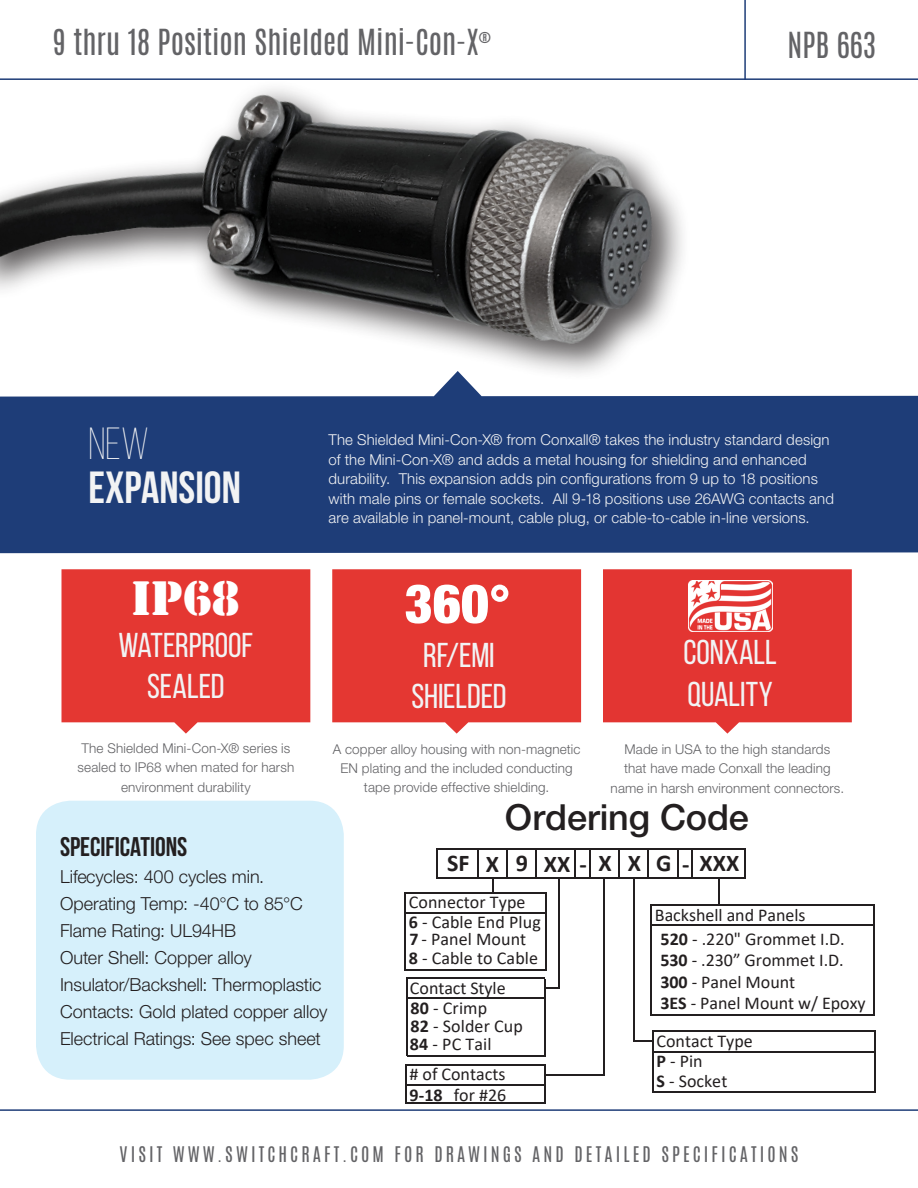
<style>
.page{position:relative;width:918px;height:1188px;background:#fff}
.page>*{position:absolute;margin:0;border:0;box-sizing:border-box;transform-origin:0 0}
.t1{font:900 condensed 54px "Helvetica Neue LT Std";color:#fff}
.DIV-1-About{font:700 45px "Bebas Neue";color:#f2f3f4}
.t2{font:45px "Stencil Std";color:#fff}
.DIV-1-About-2{font:300 45px "Bebas Neue";color:#f2f3f4}
.DIV-1-BT{font:500 36px "Helvetica Neue LT Std";letter-spacing:-.005em;color:#231f20}
.Box1-Title{font:34.5px "Bebas Neue";letter-spacing:-.005em;color:#f2f3f4}
.t3{font:30px "Antonio";color:#636366}
.DIV-1-BT-2{font:27px "Bebas Neue";color:#231f20}
.t4{font:700 24.15px "Calibri";color:#231f20}
.t5{font:18px/21.6px "Calibri";color:#231f20}
.DIV-1-BT-3{font:300 18px "Helvetica Neue LT Std";color:#231f20}
.t6{font:18px "Antonio";letter-spacing:.17em;color:#636366}
.t7{font:17.55px "Antonio";color:#636366}
.DIV-1-BT-4{font:300 15px/19.5px "Helvetica Neue LT Std";letter-spacing:.005em;color:#f2f3f4}
.DIV-1-BT-5{font:300 13.5px/19.5px "Helvetica Neue LT Std";letter-spacing:.01em;color:#636366;text-align:center}
.s1{font-weight:700}
</style>
<div class="page">
<img style="left:0;top:88px;width:683px;height:283px">
<hr style="left:0;top:78px;width:918px;height:2px;background:#1e3d78">
<hr style="left:0;top:1109px;width:918px;height:2px;background:#1e3d78">
<hr style="left:744px;top:0;width:2px;height:80px;background:#1e3d78">
<svg style="left:0;top:371px;width:918px;height:182px;background:#3c578a"></svg>
<svg style="left:61px;top:569px;width:249px;height:165px;background:#e54540"></svg>
<svg style="left:332px;top:569px;width:249px;height:165px;background:#e54440"></svg>
<svg style="left:603px;top:569px;width:249px;height:165px;background:#e54442"></svg>
<div style="left:36px;top:801px;width:308px;height:279px;background:#d6f0fb;border-radius:34px"></div>
<hr style="left:436px;top:849px;width:2px;height:30px;background:#231f20">
<svg style="left:677px;top:850px;width:1px;height:28px"></svg>
<hr style="left:406px;top:892px;width:141px;height:1px;background:#231f20">
<hr style="left:406px;top:912px;width:141px;height:1px;background:#231f20">
<hr style="left:405px;top:892px;width:1px;height:78px;background:#231f20">
<svg style="left:492px;top:879px;width:1px;height:13px"></svg>
<hr style="left:633px;top:878px;width:1px;height:164px;background:#231f20">
<hr style="left:477px;top:850px;width:2px;height:29px;background:#231f20">
<hr style="left:506px;top:850px;width:2px;height:29px;background:#231f20">
<svg style="left:536px;top:850px;width:1px;height:28px"></svg>
<hr style="left:574px;top:850px;width:2px;height:29px;background:#231f20">
<svg style="left:589px;top:850px;width:1px;height:28px"></svg>
<hr style="left:618px;top:850px;width:2px;height:29px;background:#231f20">
<svg style="left:648px;top:850px;width:1px;height:28px"></svg>
<hr style="left:652px;top:1031px;width:2px;height:62px;background:#231f20">
<hr style="left:691px;top:850px;width:2px;height:29px;background:#231f20">
<svg style="left:745px;top:850px;width:1px;height:28px"></svg>
<hr style="left:604px;top:879px;width:1px;height:197px;background:#231f20">
<hr style="left:406px;top:1064px;width:1px;height:40px;background:#231f20">
<svg style="left:718px;top:879px;width:1px;height:25px"></svg>
<hr style="left:651px;top:904px;width:1px;height:111px;background:#231f20">
<hr style="left:873px;top:906px;width:2px;height:108px;background:#231f20">
<hr style="left:874px;top:1032px;width:2px;height:61px;background:#231f20">
<hr style="left:545px;top:893px;width:2px;height:77px;background:#231f20">
<hr style="left:544px;top:1066px;width:2px;height:38px;background:#231f20">
<hr style="left:438px;top:849px;width:308px;height:1px;background:#231f20">
<hr style="left:438px;top:878px;width:308px;height:1px;background:#231f20">
<hr style="left:652px;top:904px;width:223px;height:2px;background:#231f20">
<hr style="left:652px;top:925px;width:223px;height:1px;background:#231f20">
<hr style="left:652px;top:1014px;width:223px;height:1px;background:#231f20">
<hr style="left:654px;top:1031px;width:222px;height:1px;background:#231f20">
<svg style="left:634px;top:1041px;width:18px;height:1px"></svg>
<hr style="left:654px;top:1051px;width:222px;height:1px;background:#231f20">
<hr style="left:654px;top:1091px;width:222px;height:2px;background:#231f20">
<hr style="left:406px;top:969px;width:141px;height:1px;background:#231f20">
<hr style="left:407px;top:1064px;width:139px;height:2px;background:#231f20">
<hr style="left:545px;top:1075px;width:58px;height:1px;background:#231f20">
<hr style="left:407px;top:1085px;width:139px;height:1px;background:#231f20">
<hr style="left:407px;top:1102px;width:139px;height:2px;background:#231f20">
<hr style="left:558px;top:879px;width:2px;height:110px;background:#231f20">
<hr style="left:406px;top:978px;width:1px;height:78px;background:#231f20">
<hr style="left:544px;top:979px;width:1px;height:77px;background:#231f20">
<hr style="left:407px;top:978px;width:138px;height:1px;background:#231f20">
<svg style="left:545px;top:988px;width:13px;height:1px"></svg>
<hr style="left:407px;top:998px;width:138px;height:1px;background:#231f20">
<hr style="left:407px;top:1055px;width:138px;height:1px;background:#231f20">
<img style="left:688px;top:580px;width:84px;height:51px">
<p class="t3" style="left:53px;top:20px;width:427px">9 thru 18 Position Shielded Mini-Con-X</p>
<p class="t3" style="left:788px;top:23px;width:90px">NPB 663</p>
<p class="t7" style="left:478px;top:24px;width:14px">®</p>
<p class="DIV-1-About-2" style="left:89px;top:420px;width:62px">NEW</p>
<p class="DIV-1-About" style="left:89px;top:463px;width:154px">EXPANSION</p>
<p class="t2" style="left:131px;top:569px;width:110px">IP68</p>
<p class="Box1-Title" style="left:119px;top:626px;width:136px">WATERPROOF</p>
<p class="Box1-Title" style="left:147px;top:668px;width:79px">SEALED</p>
<p class="DIV-1-BT-4" style="left:329px;top:430px;width:507px">The Shielded Mini-Con-X® from Conxall® takes the industry standard design of the Mini-Con-X® and adds a metal housing for shielding and enhanced durability. This expansion adds pin configurations from 9 up to 18 positions with male pins or female sockets. All 9-18 positions use 26AWG contacts and are available in panel-mount, cable plug, or cable-to-cable in-line versions.</p>
<p class="t1" style="left:405px;top:570px;width:107px">360°</p>
<p class="Box1-Title" style="left:423px;top:636px;width:73px">RF/EMI</p>
<p class="Box1-Title" style="left:411px;top:678px;width:97px">SHIELDED</p>
<p class="Box1-Title" style="left:683px;top:634px;width:95px">CONXALL</p>
<p class="Box1-Title" style="left:688px;top:675px;width:87px">Quality</p>
<p class="DIV-1-BT-5" style="left:77px;top:738px;width:218px">The Shielded Mini-Con-X® series is sealed to IP68 when mated for harsh environment durability</p>
<p class="DIV-1-BT-5" style="left:333px;top:739px;width:249px">A copper alloy housing with non-magnetic<br>EN plating and the included conducting tape provide effective shielding.</p>
<p class="DIV-1-BT-5" style="left:611px;top:739px;width:235px">Made in USA to the high standards<br>that have made Conxall the leading name in harsh environment connectors.</p>
<p class="DIV-1-BT-2" style="left:60px;top:832px;width:129px">SPECIFICATIONS</p>
<p class="DIV-1-BT-3" style="left:60px;top:866px;width:206px">Lifecycles: 400 cycles min.</p>
<p class="DIV-1-BT-3" style="left:60px;top:893px;width:244px">Operating Temp: -40°C to 85°C</p>
<p class="DIV-1-BT-3" style="left:60px;top:920px;width:178px">Flame Rating: UL94HB</p>
<p class="DIV-1-BT-3" style="left:60px;top:947px;width:193px">Outer Shell: Copper alloy</p>
<p class="DIV-1-BT-3" style="left:60px;top:974px;width:263px">Insulator/Backshell: Thermoplastic</p>
<p class="DIV-1-BT-3" style="left:60px;top:1001px;width:269px">Contacts: Gold plated copper alloy</p>
<p class="DIV-1-BT-3" style="left:60px;top:1028px;width:262px">Electrical Ratings: See spec sheet</p>
<p class="DIV-1-BT" style="left:505px;top:796px;width:245px">Ordering Code</p>
<p class="t4" style="left:447px;top:846px;width:24px">SF</p>
<p class="t4" style="left:516px;top:846px;width:14px">9</p>
<p class="t4" style="left:599px;top:846px;width:142px">XXG XXX</p>
<p class="t4" style="left:486px;top:847px;width:15px">X</p>
<p class="t4" style="left:544px;top:847px;width:45px">XX -</p>
<p class="t4" style="left:682px;top:847px;width:9px">-</p>
<p class="t5" style="left:409px;top:891px;width:134px;line-height:20.5px">Connector Type<br><span class="s1">6</span> - Cable End Plug</p>
<p class="t5" style="left:409px;top:946px;width:131px"><span class="s1">8</span> - Cable to Cable</p>
<p class="t5" style="left:409px;top:928px;width:118px"><span class="s1">7</span> - Panel Mount</p>
<p class="t5" style="left:410px;top:968px;width:114px;line-height:38.5px">Contact Style<br><span class="s1">82</span> - Solder Cup</p>
<p class="t5" style="left:411px;top:997px;width:78px"><span class="s1">80</span> - Crimp</p>
<p class="t5" style="left:410px;top:1032px;width:83px"><span class="s1">84</span> - PC Tail</p>
<p class="t5" style="left:410px;top:1063px;width:97px"># of Contacts</p>
<p class="t5" style="left:410px;top:1084px;width:98px"><span class="s1">9-18</span> for #26</p>
<p class="t5" style="left:660px;top:902px;width:186px;line-height:24.2px;text-indent:-6px">Backshell and Panels<br><span class="s1">520</span> - .220" Grommet I.D.</p>
<p class="t5" style="left:660px;top:949px;width:207px"><span class="s1">530</span> - .230” Grommet I.D.<br><span class="s1">300</span> - Panel Mount<br><span class="s1">3ES</span> - Panel Mount w/ Epoxy</p>
<p class="t5" style="left:657px;top:1029px;width:98px">Contact Type</p>
<p class="t5" style="left:657px;top:1050px;width:48px"><span class="s1">P</span> - Pin</p>
<p class="t5" style="left:657px;top:1070px;width:72px"><span class="s1">S</span> - Socket</p>
<p class="t6" style="left:120px;top:1141px;width:680px">VISIT WWW.SWITCHCRAFT.COM FOR DRAWINGS AND DETAILED SPECIFICATIONS</p>
</div>
